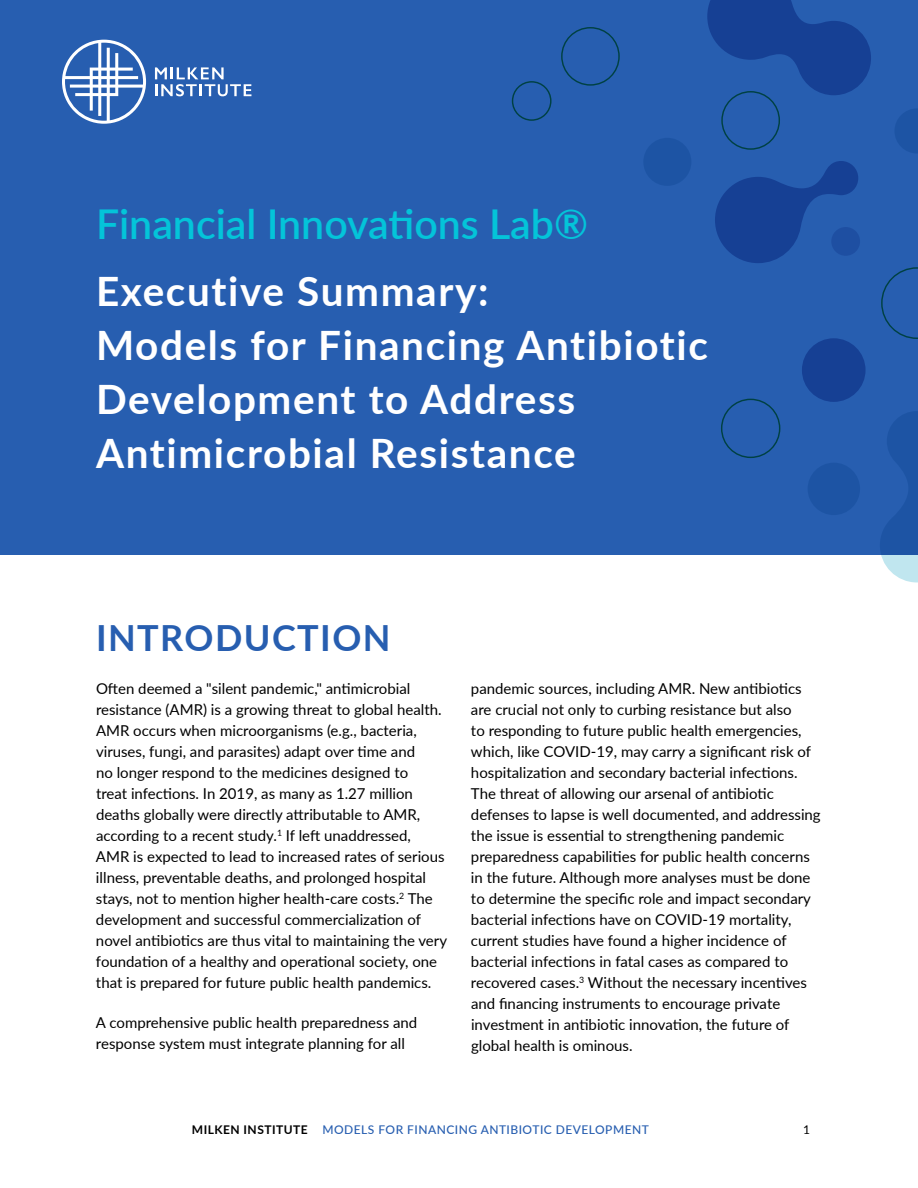
<style>
.page{position:relative;width:918px;height:1188px;background:#fff}
.page>*{position:absolute;margin:0;border:0;box-sizing:border-box;transform-origin:0 0}
.t1{font:600 41.1px "Lato";color:#04c4d9}
.t2{font:700 40.5px/54px "Lato";letter-spacing:.04em;color:#fff}
.t3{font:700 36px "Lato";letter-spacing:.04em;color:#275eb0}
.t4{font:15px/21px "Lato";color:#000}
.t5{font:500 12px "Lato";letter-spacing:.04em;color:#275eb0}
.t6{font:12px "Lato";color:#000}
.s1{font-weight:700;color:#000}
</style>
<div class="page">
<div style="left:0;top:0;width:918px;height:555px;background:#275eb0"></div>
<svg style="left:62px;top:40px;width:84px;height:84px"></svg>
<svg style="left:155px;top:67px;width:96px;height:29px"></svg>
<svg style="left:721px;top:399px;width:59px;height:59px"></svg>
<svg style="left:561px;top:27px;width:59px;height:59px"></svg>
<svg style="left:512px;top:81px;width:40px;height:40px"></svg>
<svg style="left:881px;top:267px;width:37px;height:72px"></svg>
<div style="left:831px;top:227px;width:29px;height:29px;background:#1e4fa2;border-radius:50%"></div>
<svg style="left:707px;top:0;width:164px;height:150px"></svg>
<div style="left:802px;top:338px;width:64px;height:64px;background:#164094;border-radius:50%"></div>
<svg style="left:715px;top:161px;width:143px;height:102px"></svg>
<div style="left:808px;top:463px;width:52px;height:52px;background:#1d54a4;border-radius:50%"></div>
<div style="left:643px;top:138px;width:48px;height:48px;background:#1d54a4;border-radius:50%"></div>
<svg style="left:895px;top:109px;width:23px;height:44px"></svg>
<svg style="left:880px;top:411px;width:38px;height:171px"></svg>
<h1 class="t1" style="left:96px;top:194px;width:494px">Financial Innovations Lab®</h1>
<h2 class="t2" style="left:96px;top:262px;width:613px">Executive Summary:<br>Models for Financing Antibiotic<br>Development to Address<br>Antimicrobial Resistance</h2>
<h3 class="t3" style="left:96px;top:612px;width:296px">INTRODUCTION</h3>
<p class="t4" style="left:96px;top:677px;width:353px">Often deemed a "silent pandemic," antimicrobial resistance (AMR) is a growing threat to global health.<br>AMR occurs when microorganisms (e.g., bacteria, viruses, fungi, and parasites) adapt over time and<br>no longer respond to the medicines designed to<br>treat infections. In 2019, as many as 1.27 million deaths globally were directly attributable to AMR, according to a recent study.<sup>1</sup> If left unaddressed, AMR is expected to lead to increased rates of serious illness, preventable deaths, and prolonged hospital stays, not to mention higher health-care costs.<sup>2</sup> The development and successful commercialization of novel antibiotics are thus vital to maintaining the very foundation of a healthy and operational society, one that is prepared for future public health pandemics.</p>
<p class="t4" style="left:96px;top:1011px;width:323px">A comprehensive public health preparedness and response system must integrate planning for all</p>
<p class="t4" style="left:471px;top:677px;width:351px">pandemic sources, including AMR. New antibiotics are crucial not only to curbing resistance but also<br>to responding to future public health emergencies, which, like COVID-19, may carry a significant risk of hospitalization and secondary bacterial infections.<br>The threat of allowing our arsenal of antibiotic defenses to lapse is well documented, and addressing the issue is essential to strengthening pandemic preparedness capabilities for public health concerns in the future. Although more analyses must be done to determine the specific role and impact secondary bacterial infections have on COVID-19 mortality, current studies have found a higher incidence of bacterial infections in fatal cases as compared to recovered cases.<sup>3</sup> Without the necessary incentives and financing instruments to encourage private investment in antibiotic innovation, the future of global health is ominous.</p>
<p class="t5" style="left:192px;top:1121px;width:459px"><span class="s1">MILKEN INSTITUTE</span> MODELS FOR FINANCING ANTIBIOTIC DEVELOPMENT</p>
<p class="t6" style="left:803px;top:1121px;width:8px">1</p>
</div>
